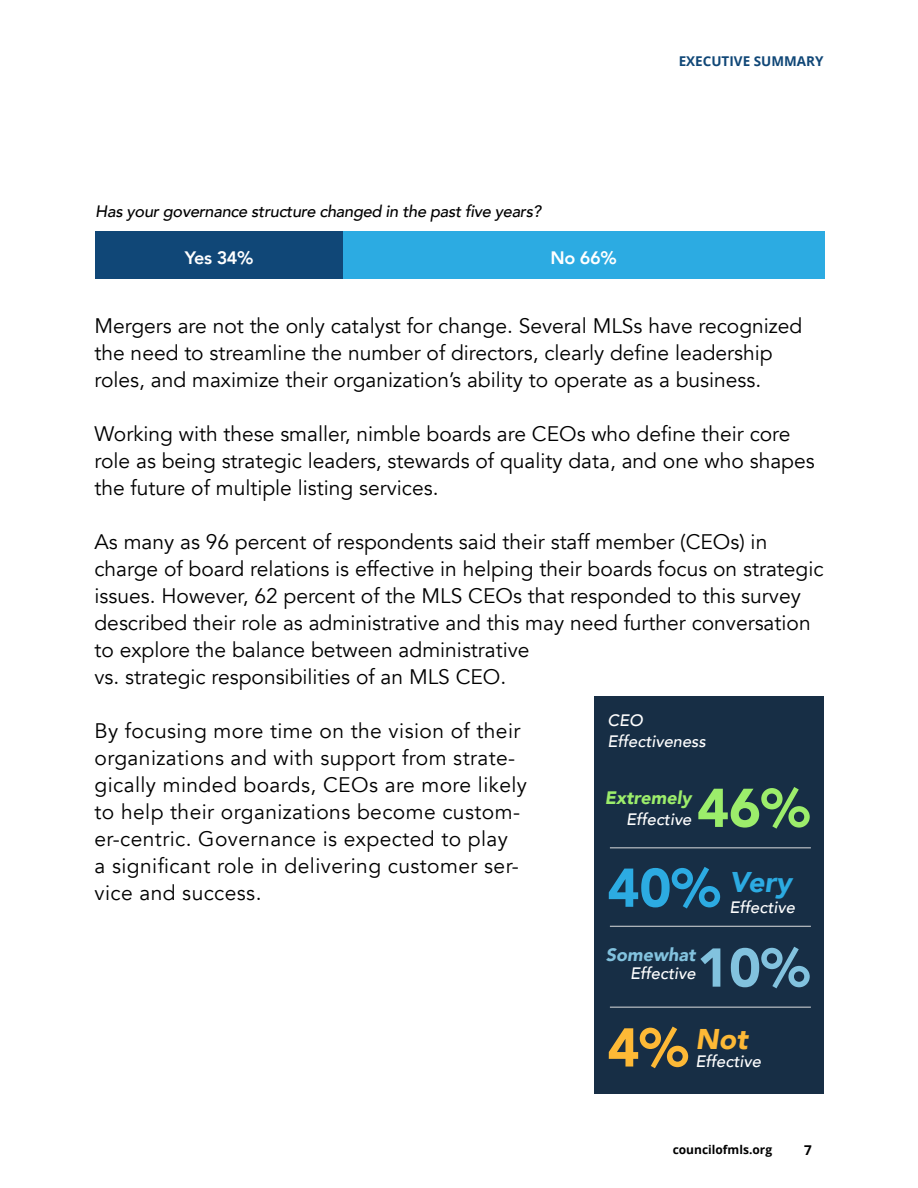
<style>
.page{position:relative;width:918px;height:1188px;background:#fff}
.page>*{position:absolute;margin:0;border:0;box-sizing:border-box;transform-origin:0 0}
.t1{font:900 54px "Avenir";color:#9ced6b}
.t2{font:900 54px "Avenir";color:#2cabe2}
.t3{font:900 54px "Avenir";color:#82c2de}
.t4{font:italic 900 28.5px "Avenir";color:#fdb936}
.t5{font:italic 900 28.5px "Avenir";color:#2cabe2}
.t6{font:21px/27px "Avenir";color:#000}
.t7{font:21px/27px "Avenir";letter-spacing:.02em;color:#000}
.t8{font:800 18px "Avenir";letter-spacing:-.02em;color:#fff}
.t9{font:italic 900 18px "Avenir";color:#9ced6b}
.t10{font:italic 900 18px "Avenir";color:#82c2de}
.t11{font:italic 500 16.5px "Avenir";letter-spacing:-.02em;color:#000}
.t12{font:italic 500 16.5px/21px "Avenir";color:#fff}
.t13{font:700 13.5px "Open Sans";color:#104777}
.t14{font:700 13.5px "Open Sans";color:#000}
.t15{font:700 12px "Open Sans";color:#000}
.s1{font-style:normal;font-size:54px}
</style>
<div class="page">
<div style="left:343px;top:231px;width:481px;height:48px;background:#2cabe2"></div>
<div style="left:95px;top:231px;width:248px;height:48px;background:#104777"></div>
<div style="left:594px;top:696px;width:230px;height:398px;background:#172e45"></div>
<hr style="left:610px;top:848px;width:201px;height:1px;background:#dcddde">
<hr style="left:610px;top:926px;width:201px;height:1px;background:#dcddde">
<hr style="left:610px;top:1007px;width:201px;height:1px;background:#dcddde">
<p class="t11" style="left:95px;top:202px;width:447px">Has your governance structure changed in the past five years?</p>
<p class="t8" style="left:185px;top:243px;width:70px">Yes 34%</p>
<p class="t8" style="left:550px;top:243px;width:68px">No 66%</p>
<p class="t13" style="left:679px;top:52px;width:146px">EXECUTIVE SUMMARY</p>
<p class="t6" style="left:94px;top:312px;width:709px">Mergers are not the only catalyst for change. Several MLSs have recognized the need to streamline the number of directors, clearly define leadership roles, and maximize their organization’s ability to operate as a business.</p>
<p class="t6" style="left:94px;top:420px;width:722px">Working with these smaller, nimble boards are CEOs who define their core role as being strategic leaders, stewards of quality data, and one who shapes the future of multiple listing services.</p>
<p class="t6" style="left:94px;top:528px;width:731px">As many as 96 percent of respondents said their staff member (CEOs) in charge of board relations is effective in helping their boards focus on strategic issues. However, 62 percent of the MLS CEOs that responded to this survey described their role as administrative and this may need further conversation to explore the balance between administrative<br>vs. strategic responsibilities of an MLS CEO.</p>
<p class="t7" style="left:94px;top:717px;width:434px">By focusing more time on the vision of their organizations and with support from strate&shy;gically minded boards, CEOs are more likely to help their organizations become custom&shy;er-centric. Governance is expected to play<br>a significant role in delivering customer ser&shy;vice and success.</p>
<p class="t12" style="left:608px;top:710px;width:100px">CEO<br>Effectiveness</p>
<h1 class="t1" style="left:697px;top:762px;width:114px">46%</h1>
<h1 class="t2" style="left:608px;top:842px;width:114px">40%</h1>
<h1 class="t3" style="left:697px;top:922px;width:114px">10%</h1>
<h2 class="t4" style="left:608px;top:1015px;width:142px"><span class="s1">4%</span> Not</h2>
<p class="t9" style="left:605px;top:783px;width:88px">Extremely</p>
<p class="t12" style="left:626px;top:809px;width:67px">Effective</p>
<h2 class="t5" style="left:730px;top:858px;width:64px">Very</h2>
<p class="t12" style="left:730px;top:897px;width:67px">Effective</p>
<p class="t10" style="left:606px;top:940px;width:91px">Somewhat</p>
<p class="t12" style="left:630px;top:963px;width:67px">Effective</p>
<p class="t12" style="left:696px;top:1051px;width:67px">Effective</p>
<p class="t15" style="left:673px;top:1141px;width:101px">councilofmls.org</p>
<p class="t14" style="left:804px;top:1141px;width:9px">7</p>
</div>
